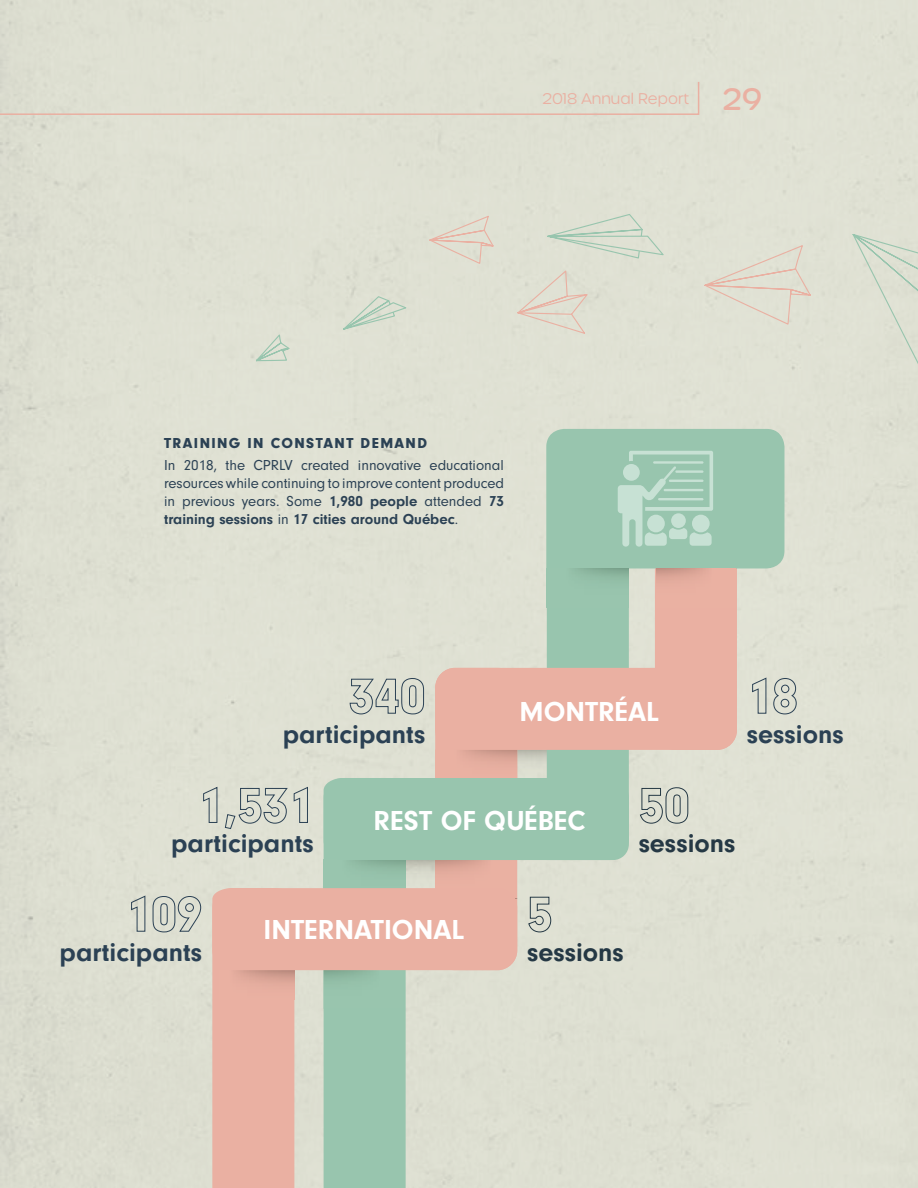
<style>
.page{position:relative;width:918px;height:1188px;background:#fff}
.page>*{position:absolute;margin:0;border:0;box-sizing:border-box;transform-origin:0 0}
.t1{font:700 28.5px "Neuzeit Gro";color:#fff}
.t2{font:700 27px "Neuzeit Gro";color:#2b4154}
.t3{font:15px/18px "Neuzeit Gro";color:#2b4154;text-align:justify}
.t4{font:900 15px "Neuzeit Gro";letter-spacing:.09em;color:#2b4154}
.t5{font:300 15px "Urbane Rounded";color:#eab0a2}
.s1{font-weight:500;font-size:30px}
.s2{font-weight:700}
</style>
<div class="page">
<div style="left:0;top:80px;width:700px;height:36px;background:#dfe1d3"></div>
<div style="left:843px;top:229px;width:75px;height:164px;background:#dfe1d3"></div>
<svg style="left:695px;top:244px;width:118px;height:106px"></svg>
<svg style="left:248px;top:333px;width:44px;height:35px"></svg>
<svg style="left:331px;top:295px;width:78px;height:41px"></svg>
<svg style="left:420px;top:213px;width:246px;height:122px"></svg>
<div style="left:324px;top:778px;width:82px;height:410px;background:#98c5ae"></div>
<div style="left:212px;top:888px;width:82px;height:300px;background:#eab0a2"></div>
<img style="left:517px;top:750px;width:29px;height:28px">
<img style="left:323px;top:860px;width:192px;height:38px">
<img style="left:324px;top:860px;width:82px;height:28px">
<img style="left:324px;top:970px;width:79px;height:39px">
<img style="left:220px;top:971px;width:74px;height:28px">
<div style="left:324px;top:778px;width:305px;height:82px;background:#98c5ae;border-radius:20px"></div>
<div style="left:212px;top:888px;width:305px;height:82px;background:#eab0a2;border-radius:20px"></div>
<div style="left:435px;top:668px;width:302px;height:82px;background:#eab0a2;border-radius:20px"></div>
<svg style="left:349px;top:678px;width:75px;height:37px"></svg>
<svg style="left:203px;top:786px;width:15px;height:37px"></svg>
<svg style="left:225px;top:786px;width:83px;height:43px"></svg>
<svg style="left:131px;top:895px;width:15px;height:37px"></svg>
<svg style="left:152px;top:896px;width:49px;height:37px"></svg>
<svg style="left:528px;top:896px;width:24px;height:37px"></svg>
<svg style="left:546px;top:429px;width:251px;height:431px"></svg>
<hr style="left:653px;top:461px;width:51px;height:3px;background:#c7e1d4">
<hr style="left:675px;top:470px;width:29px;height:3px;background:#c7e1d4">
<hr style="left:669px;top:480px;width:35px;height:2px;background:#c7e1d4">
<hr style="left:664px;top:489px;width:40px;height:2px;background:#c7e1d4">
<hr style="left:658px;top:498px;width:46px;height:2px;background:#c7e1d4">
<img style="left:656px;top:568px;width:80px;height:40px">
<p class="t5" style="left:542px;top:89px;width:221px">2018 Annual Report <span class="s1">29</span></p>
<p class="t4" style="left:164px;top:434px;width:265px">TRAINING IN CONSTANT DEMAND</p>
<p class="t3" style="left:164px;top:456px;width:342px">In 2018, the CPRLV created innovative educational resources while continuing to improve content produced in previous years. Some <span class="s2">1,980 people</span> attended <span class="s2">73 training sessions</span> in <span class="s2">17 cities around Québec</span>.</p>
<h2 class="t2" style="left:283px;top:719px;width:144px">participants</h2>
<h1 class="t1" style="left:520px;top:695px;width:141px">MONTRÉAL</h1>
<h2 class="t2" style="left:747px;top:719px;width:98px">sessions</h2>
<h2 class="t2" style="left:171px;top:828px;width:144px">participants</h2>
<h1 class="t1" style="left:374px;top:805px;width:213px">REST OF QUÉBEC</h1>
<h2 class="t2" style="left:639px;top:828px;width:98px">sessions</h2>
<h2 class="t2" style="left:60px;top:937px;width:144px">participants</h2>
<h1 class="t1" style="left:264px;top:913px;width:202px">INTERNATIONAL</h1>
<h2 class="t2" style="left:527px;top:937px;width:98px">sessions</h2>
</div>
